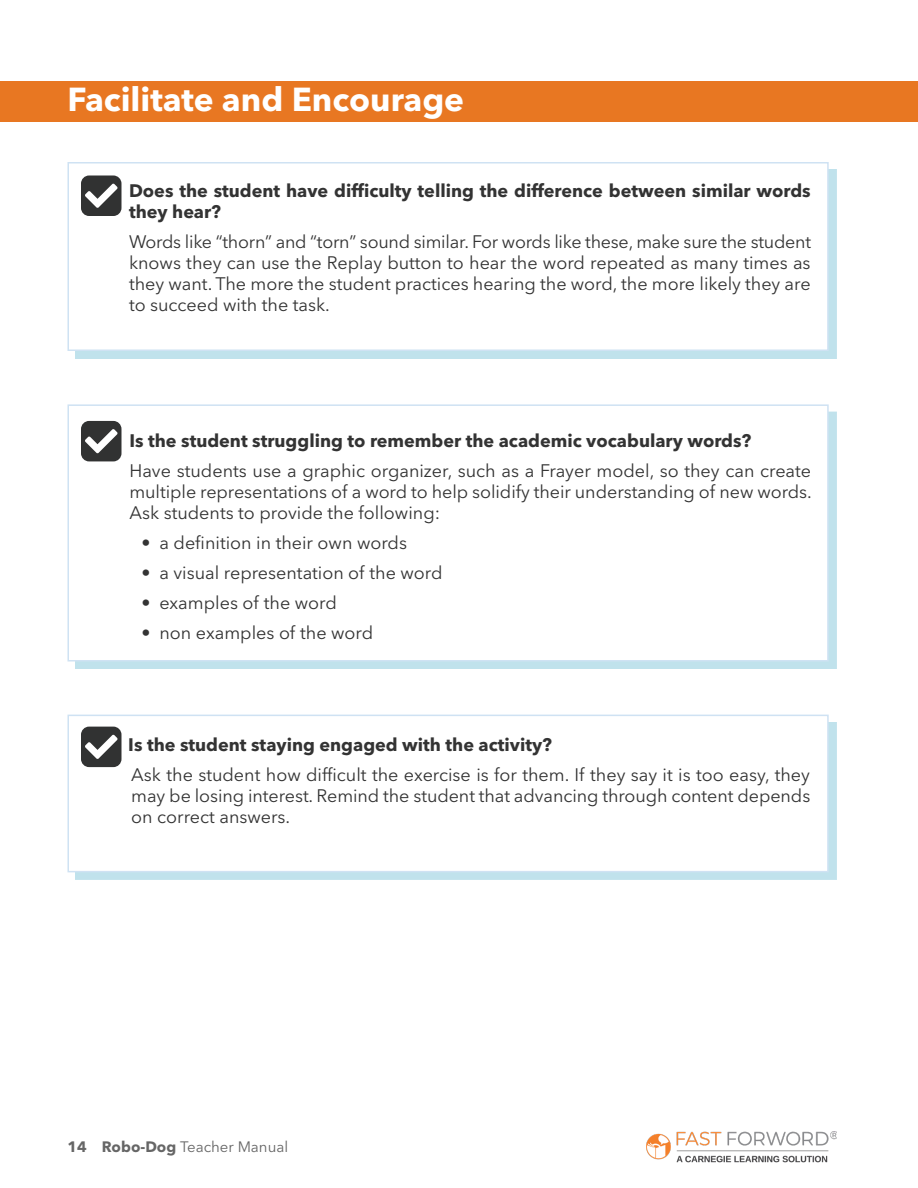
<style>
.page{position:relative;width:918px;height:1188px;background:#fff}
.page>*{position:absolute;margin:0;border:0;box-sizing:border-box;transform-origin:0 0}
.t1{font:700 33px "Avenir Next LT Pro";color:#fff}
.edited{font:18px/21px "Avenir Next LT Pro";color:#333;text-align:justify}
.edited-2{font:700 18px/21px "Avenir Next LT Pro";color:#333}
.t2{font:15px "Avenir Next LT Pro";color:#666}
.s1{font-weight:700}
</style>
<div class="page">
<div style="left:75px;top:412px;width:761px;height:257px;background:#c0e2ec"></div>
<div style="left:68px;top:404px;width:761px;height:258px;background:#fff;border:2px solid #cfe2f3"></div>
<div style="left:75px;top:722px;width:761px;height:158px;background:#c0e2ec"></div>
<div style="left:68px;top:715px;width:761px;height:157px;background:#fff;border:2px solid #cfe2f3"></div>
<div style="left:75px;top:169px;width:761px;height:190px;background:#c0e2ec"></div>
<div style="left:68px;top:162px;width:761px;height:189px;background:#fff;border:2px solid #cfe2f3"></div>
<div style="left:81px;top:176px;width:40px;height:40px;background:#313232;border-radius:8px"></div>
<svg style="left:85px;top:184px;width:33px;height:24px"></svg>
<img style="left:646px;top:1132px;width:191px;height:31px">
<div style="left:0;top:81px;width:918px;height:41px;background:#e87722"></div>
<div style="left:81px;top:421px;width:40px;height:40px;background:#313232;border-radius:8px"></div>
<svg style="left:85px;top:429px;width:33px;height:24px"></svg>
<div style="left:81px;top:727px;width:40px;height:40px;background:#313232;border-radius:8px"></div>
<svg style="left:85px;top:735px;width:33px;height:24px"></svg>
<h1 class="t1" style="left:68px;top:80px;width:398px">Facilitate and Encourage</h1>
<p class="edited-2" style="left:129px;top:180px;width:683px">Does the student have difficulty telling the difference between similar words they hear?</p>
<p class="edited" style="left:129px;top:231px;width:684px">Words like “thorn” and “torn” sound similar. For words like these, make sure the student knows they can use the Replay button to hear the word repeated as many times as they want. The more the student practices hearing the word, the more likely they are to succeed with the task.</p>
<p class="edited-2" style="left:129px;top:430px;width:624px">Is the student struggling to remember the academic vocabulary words?</p>
<p class="edited" style="left:129px;top:460px;width:684px">Have students use a graphic organizer, such as a Frayer model, so they can create multiple representations of a word to help solidify their understanding of new words.<br>Ask students to provide the following:</p>
<p class="edited" style="left:141px;top:532px;width:267px">• a definition in their own words</p>
<p class="edited" style="left:141px;top:562px;width:303px">• a visual representation of the word</p>
<p class="edited" style="left:141px;top:592px;width:197px">• examples of the word</p>
<p class="edited" style="left:141px;top:622px;width:233px">• non examples of the word</p>
<p class="edited-2" style="left:128px;top:734px;width:425px">Is the student staying engaged with the activity?</p>
<p class="edited" style="left:131px;top:764px;width:681px">Ask the student how difficult the exercise is for them. If they say it is too easy, they may be losing interest. Remind the student that advancing through content depends on correct answers.</p>
<p class="t2" style="left:68px;top:1138px;width:222px"><span class="s1">14 Robo-Dog</span> Teacher Manual</p>
</div>
